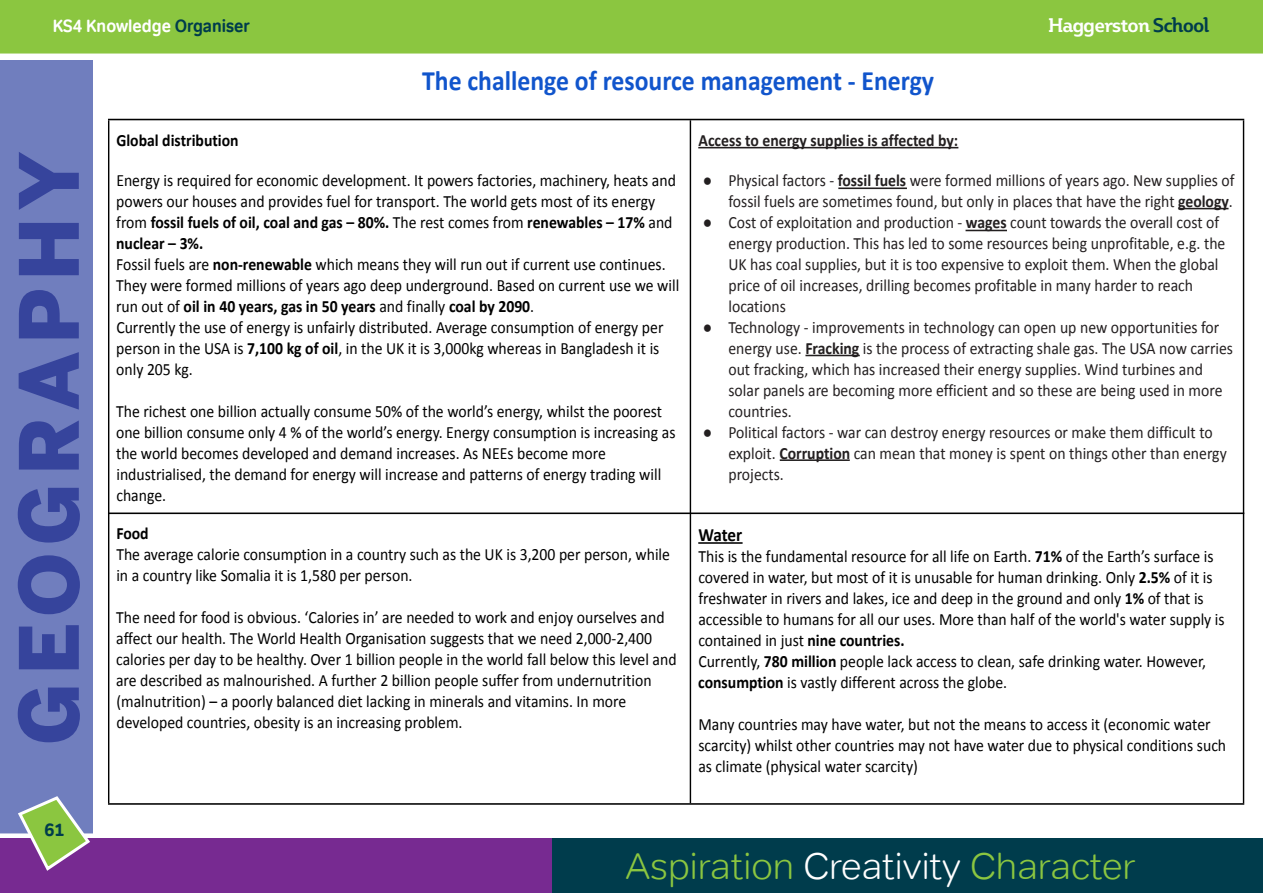
<style>
.page{position:relative;width:1263px;height:893px;background:#fff}
.page>*{position:absolute;margin:0;border:0;box-sizing:border-box;transform-origin:0 0}
.t1{font:900 81px "Benton Sans";letter-spacing:.09em;color:#36449c}
.t2{font:300 37.5px "Tondo";color:#8bc640}
.t3{font:700 28.05px "Calibri";color:#15c;scale:.91 1}
.ParaStyle03-Leading_Auto__Align_Justifie{font:700 19.5px "Plume Da Ma";letter-spacing:-.05em;color:#fff}
.t4{font:700 18.75px "Calibri";letter-spacing:-.01em;color:#000;scale:.91 1}
.t5{font:18px "Tondo Signage";color:#fff}
.t6{font:700 18px "Tondo";color:#003c4c}
.t7{font:17.25px/21px "Calibri";color:#000;scale:.91 1}
.t8{font:17.25px/21px "Calibri";color:#231f20;scale:.91 1}
.t9{font:700 17.25px "Calibri";color:#231f20;scale:.91 1}
.t10{font:700 17.25px "Calibri";color:#000;scale:.91 1}
.s1{color:#003c4c}
.s2{font-weight:700}
.s3{font-family:"Arial"}
.s4{color:#fff}
</style>
<div class="page">
<div style="left:0;top:60px;width:94px;height:776px;background:#707ebe"></div>
<hr style="left:698px;top:147px;width:260px;height:1px;background:#231f20">
<hr style="left:838px;top:188px;width:69px;height:1px;background:#231f20">
<hr style="left:1178px;top:208px;width:50px;height:1px;background:#231f20">
<hr style="left:965px;top:230px;width:42px;height:1px;background:#231f20">
<hr style="left:805px;top:355px;width:55px;height:1px;background:#231f20">
<hr style="left:780px;top:459px;width:70px;height:2px;background:#231f20">
<hr style="left:698px;top:542px;width:44px;height:2px;background:#000">
<hr style="left:108px;top:120px;width:1px;height:683px;background:#000">
<hr style="left:690px;top:120px;width:1px;height:683px;background:#000">
<hr style="left:1243px;top:120px;width:1px;height:683px;background:#000">
<hr style="left:108px;top:119px;width:1136px;height:1px;background:#000">
<hr style="left:108px;top:513px;width:1136px;height:1px;background:#000">
<hr style="left:108px;top:803px;width:1136px;height:2px;background:#000">
<div style="left:0;top:833px;width:1263px;height:6px;background:#fff"></div>
<div style="left:0;top:839px;width:893px;height:54px;background:#772a91"></div>
<div style="left:553px;top:839px;width:710px;height:54px;background:#003c4c"></div>
<div style="left:0;top:0;width:1262px;height:54px;background:#8bc640"></div>
<svg style="left:16px;top:796px;width:76px;height:75px"></svg>
<p class="t5" style="left:53px;top:15px;width:198px">KS4 Knowledge <span class="s1">Organiser</span></p>
<p class="ParaStyle03-Leading_Auto__Align_Justifie" style="left:1048px;top:13px;width:163px">Haggerston <span class="s1">School</span></p>
<p class="t1" style="left:1px;top:745px;width:595px;rotate:-90deg">GEOGRAPHY</p>
<p class="t6" style="left:44px;top:819px;width:21px">61</p>
<p class="t3" style="left:422px;top:66px;width:564px">The challenge of resource management - Energy</p>
<p class="t10" style="left:116px;top:132px;width:136px">Global distribution</p>
<p class="t7" style="left:116px;top:170px;width:620px">Energy is required for economic development. It powers factories, machinery, heats and powers our houses and provides fuel for transport. The world gets most of its energy from <span class="s2">fossil fuels of oil, coal and gas – 80%.</span> The rest comes from <span class="s2">renewables – 17%</span> and <span class="s2">nuclear – 3%.<br></span>Fossil fuels are <span class="s2">non-renewable</span> which means they will run out if current use continues.<br>They were formed millions of years ago deep underground. Based on current use we will run out of <span class="s2">oil in 40 years, gas in 50 years</span> and finally <span class="s2">coal by 2090</span>.<br>Currently the use of energy is unfairly distributed. Average consumption of energy per person in the USA is <span class="s2">7,100 kg of oil</span>, in the UK it is 3,000kg whereas in Bangladesh it is only 205 kg.</p>
<p class="t7" style="left:116px;top:401px;width:616px">The richest one billion actually consume 50% of the world’s energy, whilst the poorest one billion consume only 4 % of the world’s energy. Energy consumption is increasing as the world becomes developed and demand increases. As NEEs become more industrialised, the demand for energy will increase and patterns of energy trading will change.</p>
<p class="t7" style="left:116px;top:523px;width:610px"><span class="s2">Food<br></span>The average calorie consumption in a country such as the UK is 3,200 per person, while in a country like Somalia it is 1,580 per person.</p>
<p class="t7" style="left:116px;top:607px;width:617px">The need for food is obvious. ‘Calories in’ are needed to work and enjoy ourselves and affect our health. The World Health Organisation suggests that we need 2,000-2,400 calories per day to be healthy. Over 1 billion people in the world fall below this level and are described as malnourished. A further 2 billion people suffer from undernutrition (malnutrition) – a poorly balanced diet lacking in minerals and vitamins. In more developed countries, obesity is an increasing problem.</p>
<p class="t9" style="left:698px;top:132px;width:287px">Access to energy supplies is affected by:</p>
<p class="t8" style="left:703px;top:170px;width:586px;text-align:right"><span class="s3">●</span> Physical factors - <span class="s2">fossil fuels</span> were formed millions of years ago. New supplies of fossil fuels are sometimes found, but only in places that have the right <span class="s2">geology</span>.</p>
<p class="t8" style="left:728px;top:212px;width:548px;text-indent:-26px"><span class="s3">●</span> Cost of exploitation and production - <span class="s2">wages</span> count towards the overall cost of energy production. This has led to some resources being unprofitable, e.g. the UK has coal supplies, but it is too expensive to exploit them. When the global price of oil increases, drilling becomes profitable in many harder to reach locations</p>
<p class="t8" style="left:728px;top:317px;width:556px;text-indent:-26px"><span class="s3">●</span> Technology - improvements in technology can open up new opportunities for energy use. <span class="s2">Fracking</span> is the process of extracting shale gas. The USA now carries out fracking, which has increased their energy supplies. Wind turbines and solar panels are becoming more efficient and so these are being used in more countries.</p>
<p class="t8" style="left:728px;top:422px;width:549px;text-indent:-26px"><span class="s3">●</span> Political factors - war can destroy energy resources or make them difficult to exploit. <span class="s2">Corruption</span> can mean that money is spent on things other than energy projects.</p>
<p class="t4" style="left:698px;top:525px;width:49px">Water</p>
<p class="t7" style="left:698px;top:546px;width:580px">This is the fundamental resource for all life on Earth. <span class="s2">71%</span> of the Earth’s surface is covered in water, but most of it is unusable for human drinking. Only <span class="s2">2.5%</span> of it is freshwater in rivers and lakes, ice and deep in the ground and only <span class="s2">1%</span> of that is accessible to humans for all our uses. More than half of the world's water supply is contained in just <span class="s2">nine countries.<br></span>Currently, <span class="s2">780 million</span> people lack access to clean, safe drinking water. However, <span class="s2">consumption</span> is vastly different across the globe.</p>
<p class="t7" style="left:698px;top:714px;width:581px">Many countries may have water, but not the means to access it (economic water scarcity) whilst other countries may not have water due to physical conditions such as climate (physical water scarcity)</p>
<p class="t2" style="left:625px;top:844px;width:512px">Aspiration <span class="s4">Creativity</span> Character</p>
</div>
